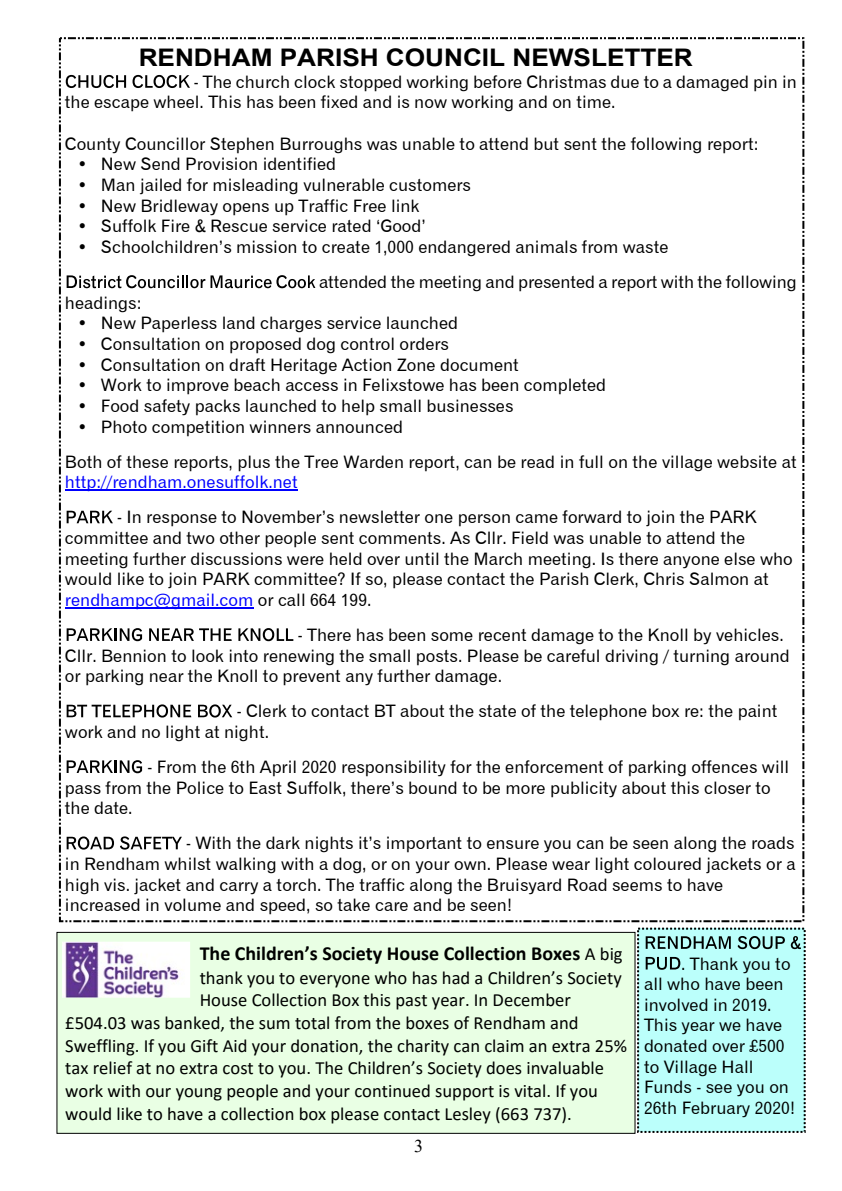
<style>
.page{position:relative;width:842px;height:1191px;background:#fff}
.page>*{position:absolute;margin:0;border:0;box-sizing:border-box;transform-origin:0 0}
.t1{font:700 24.2px "Arial";color:#000;scale:1.08 1}
.t2{font:700 20px "Calibri";color:#000}
.t3{font:18.6px "Calibri";color:#000}
.t4{font:18px "Times New Roman";color:#000}
.t5{font:17.2px/20.6px "Gothic 720 BT Roman B";color:#000}
.t6{font:17.2px "Gothic 720 BT Roman B";color:#00f}
.s1{color:#00f}
.s2{font-weight:400;font-size:18.6px}
</style>
<div class="page">
<div style="left:59px;top:37px;width:745px;height:885px;background:#fff;border:2px dashed #000"></div>
<svg style="left:66px;top:75px;width:60px;height:13px"></svg>
<svg style="left:133px;top:75px;width:57px;height:13px"></svg>
<svg style="left:67px;top:275px;width:138px;height:13px"></svg>
<svg style="left:211px;top:275px;width:104px;height:13px"></svg>
<hr style="left:65px;top:490px;width:233px;height:1px;background:#00f">
<svg style="left:67px;top:511px;width:46px;height:12px"></svg>
<hr style="left:65px;top:607px;width:188px;height:1px;background:#00f">
<svg style="left:67px;top:628px;width:75px;height:13px"></svg>
<svg style="left:149px;top:628px;width:83px;height:13px"></svg>
<svg style="left:238px;top:628px;width:55px;height:13px"></svg>
<svg style="left:67px;top:704px;width:124px;height:13px"></svg>
<svg style="left:198px;top:704px;width:34px;height:13px"></svg>
<svg style="left:67px;top:760px;width:75px;height:13px"></svg>
<svg style="left:67px;top:836px;width:47px;height:13px"></svg>
<svg style="left:120px;top:836px;width:62px;height:13px"></svg>
<div style="left:56px;top:932px;width:579px;height:201px;background:#e9ffe4;border:1px solid #000"></div>
<img style="left:62px;top:942px;width:128px;height:55px">
<div style="left:638px;top:928px;width:167px;height:204px;background:#bbfffb"></div>
<div style="left:637px;top:927px;width:169px;height:206px;border:2px dashed #000"></div>
<svg style="left:646px;top:936px;width:85px;height:13px"></svg>
<svg style="left:737px;top:936px;width:48px;height:13px"></svg>
<svg style="left:791px;top:936px;width:10px;height:13px"></svg>
<svg style="left:646px;top:957px;width:34px;height:12px"></svg>
<h1 class="t1" style="left:139px;top:49px;width:515px">RENDHAM PARISH COUNCIL NEWSLETTER</h1>
<p class="t5" style="left:65px;top:73px;width:733px;text-indent:129px">- The church clock stopped working before Christmas due to a damaged pin in the escape wheel. This has been fixed and is now working and on time.</p>
<p class="t5" style="left:65px;top:135px;width:695px">County Councillor Stephen Burroughs was unable to attend but sent the following report:</p>
<p class="t5" style="left:78px;top:156px;width:259px">✓ New Send Provision identified</p>
<p class="t5" style="left:78px;top:176px;width:394px">✓ Man jailed for misleading vulnerable customers</p>
<p class="t5" style="left:78px;top:197px;width:343px">✓ New Bridleway opens up Traffic Free link</p>
<p class="t5" style="left:78px;top:217px;width:349px">✓ Suffolk Fire &amp; Rescue service rated ‘Good’</p>
<p class="t5" style="left:319px;top:231px;width:479px;line-height:35px;text-indent:-241px">✓ Schoolchildren’s mission to create 1,000 endangered animals from waste<br>attended the meeting and presented a report with the following</p>
<p class="t5" style="left:65px;top:294px;width:78px">headings:</p>
<p class="t5" style="left:78px;top:314px;width:381px">✓ New Paperless land charges service launched</p>
<p class="t5" style="left:78px;top:335px;width:372px">✓ Consultation on proposed dog control orders</p>
<p class="t5" style="left:78px;top:356px;width:442px">✓ Consultation on draft Heritage Action Zone document</p>
<p class="t5" style="left:78px;top:376px;width:529px">✓ Work to improve beach access in Felixstowe has been completed</p>
<p class="t5" style="left:78px;top:397px;width:437px">✓ Food safety packs launched to help small businesses</p>
<p class="t5" style="left:65px;top:410px;width:733px;line-height:35px;text-indent:14px">✓ Photo competition winners announced<br>Both of these reports, plus the Tree Warden report, can be read in full on the village website at</p>
<p class="t6" style="left:65px;top:475px;width:234px">http://rendham.onesuffolk.net</p>
<p class="t5" style="left:65px;top:508px;width:729px;text-indent:52px">- In response to November’s newsletter one person came forward to join the PARK committee and two other people sent comments. As Cllr. Field was unable to attend the meeting further discussions were held over until the March meeting. Is there anyone else who would like to join PARK committee? If so, please contact the Parish Clerk, Chris Salmon at <span class="s1">rendhampc@gmail.com</span> or call 664 199.</p>
<p class="t5" style="left:65px;top:626px;width:726px;text-indent:233px">- There has been some recent damage to the Knoll by vehicles.<br>Cllr. Bennion to look into renewing the small posts. Please be careful driving / turning around or parking near the Knoll to prevent any further damage.</p>
<p class="t5" style="left:65px;top:702px;width:714px;text-indent:172px">- Clerk to contact BT about the state of the telephone box re: the paint work and no light at night.</p>
<p class="t5" style="left:65px;top:758px;width:726px;text-indent:82px">- From the 6th April 2020 responsibility for the enforcement of parking offences will pass from the Police to East Suffolk, there’s bound to be more publicity about this closer to the date.</p>
<p class="t5" style="left:65px;top:834px;width:732px;text-indent:121px">- With the dark nights it’s important to ensure you can be seen along the roads in Rendham whilst walking with a dog, or on your own. Please wear light coloured jackets or a high vis. jacket and carry a torch. The traffic along the Bruisyard Road seems to have increased in volume and speed, so take care and be seen!</p>
<p class="t2" style="left:200px;top:945px;width:424px">The Children’s Society House Collection Boxes <span class="s2">A big</span></p>
<p class="t3" style="left:200px;top:969px;width:424px">thank you to everyone who has had a Children’s Society</p>
<p class="t3" style="left:200px;top:992px;width:373px">House Collection Box this past year. In December</p>
<p class="t3" style="left:65px;top:1015px;width:515px">£504.03 was banked, the sum total from the boxes of Rendham and</p>
<p class="t3" style="left:65px;top:1037px;width:563px">Sweffling. If you Gift Aid your donation, the charity can claim an extra 25%</p>
<p class="t3" style="left:65px;top:1060px;width:540px">tax relief at no extra cost to you. The Children’s Society does invaluable</p>
<p class="t3" style="left:65px;top:1083px;width:534px">work with our young people and your continued support is vital. If you</p>
<p class="t3" style="left:65px;top:1105px;width:508px">would like to have a collection box please contact Lesley (663 737).</p>
<p class="t4" style="left:414px;top:1139px;width:10px">3</p>
<p class="t5" style="left:644px;top:954px;width:153px;text-indent:37px">. Thank you to all who have been involved in 2019.<br>This year we have donated over £500 to Village Hall<br>Funds - see you on<br>26th February 2020!</p>
</div>
